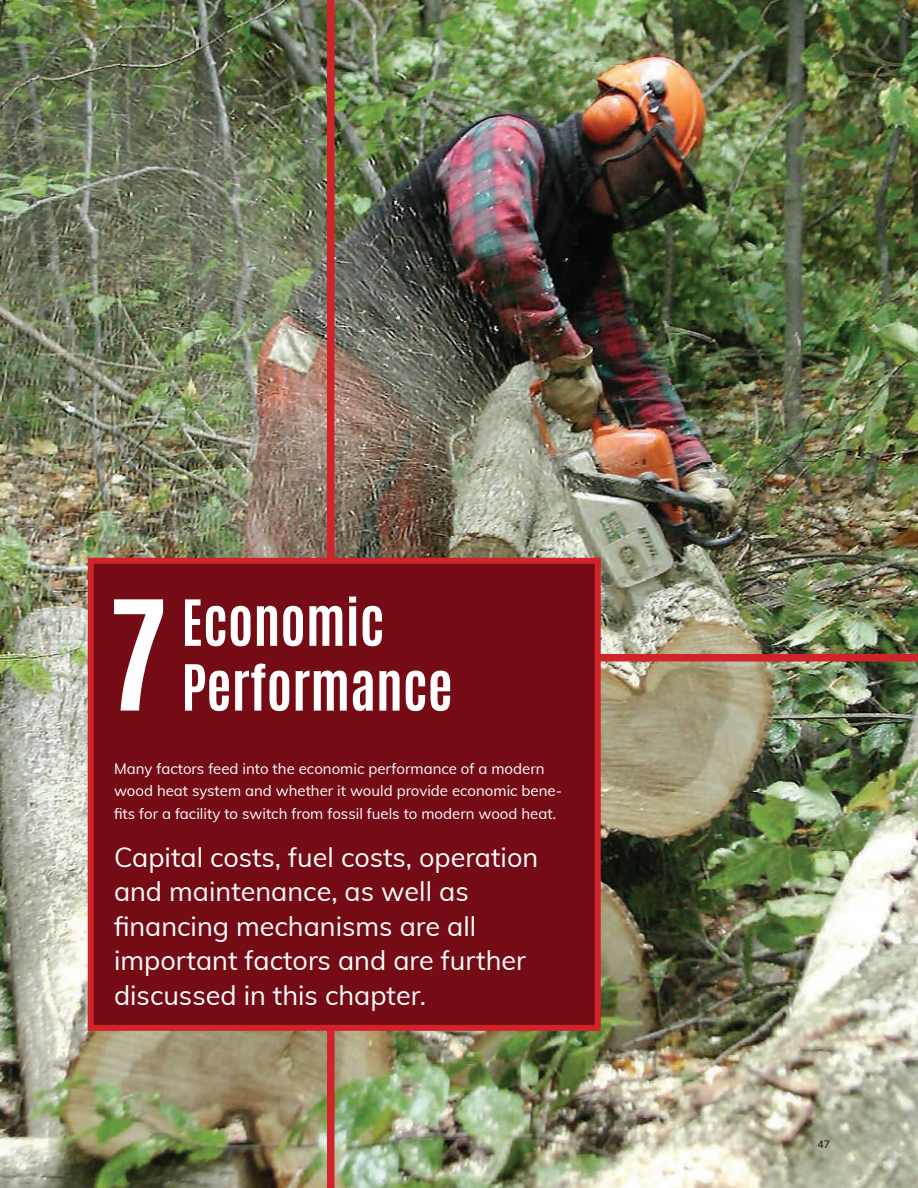
<style>
.page{position:relative;width:918px;height:1188px;background:#fff}
.page>*{position:absolute;margin:0;border:0;box-sizing:border-box;transform-origin:0 0}
.t1{font:700 129.45px "Antonio";color:#fff}
.t2{font:700 54px/64.8px "Antonio";color:#fff}
.Paragraph_HIghlight{font:27px/34.5px "Muli";color:#fff}
.Paragraph_2col{font:15px/22.5px "Muli";color:#fff}
.t3{font:600 10.5px "Muli";color:#231f20}
</style>
<div class="page">
<img style="left:0;top:0;width:918px;height:1188px">
<div style="left:327px;top:0;width:7px;height:1188px;background:#d1232a"></div>
<div style="left:455px;top:654px;width:463px;height:8px;background:#d1232a"></div>
<div style="left:91px;top:561px;width:507px;height:467px;background:#750c15"></div>
<div style="left:88px;top:558px;width:513px;height:473px;border:6px solid #d1232a"></div>
<h1 class="t1" style="left:107px;top:557px;width:62px">7</h1>
<h1 class="t2" style="left:182px;top:591px;width:273px">Economic<br>Performance</h1>
<p class="Paragraph_2col" style="left:114px;top:756px;width:450px">Many factors feed into the economic performance of a modern wood heat system and whether it would provide economic bene&shy;fits for a facility to switch from fossil fuels to modern wood heat.</p>
<p class="Paragraph_HIghlight" style="left:114px;top:838px;width:426px">Capital costs, fuel costs, operation and maintenance, as well as financing mechanisms are all important factors and are further discussed in this chapter.</p>
<p class="t3" style="left:818px;top:1136px;width:14px">47</p>
</div>
